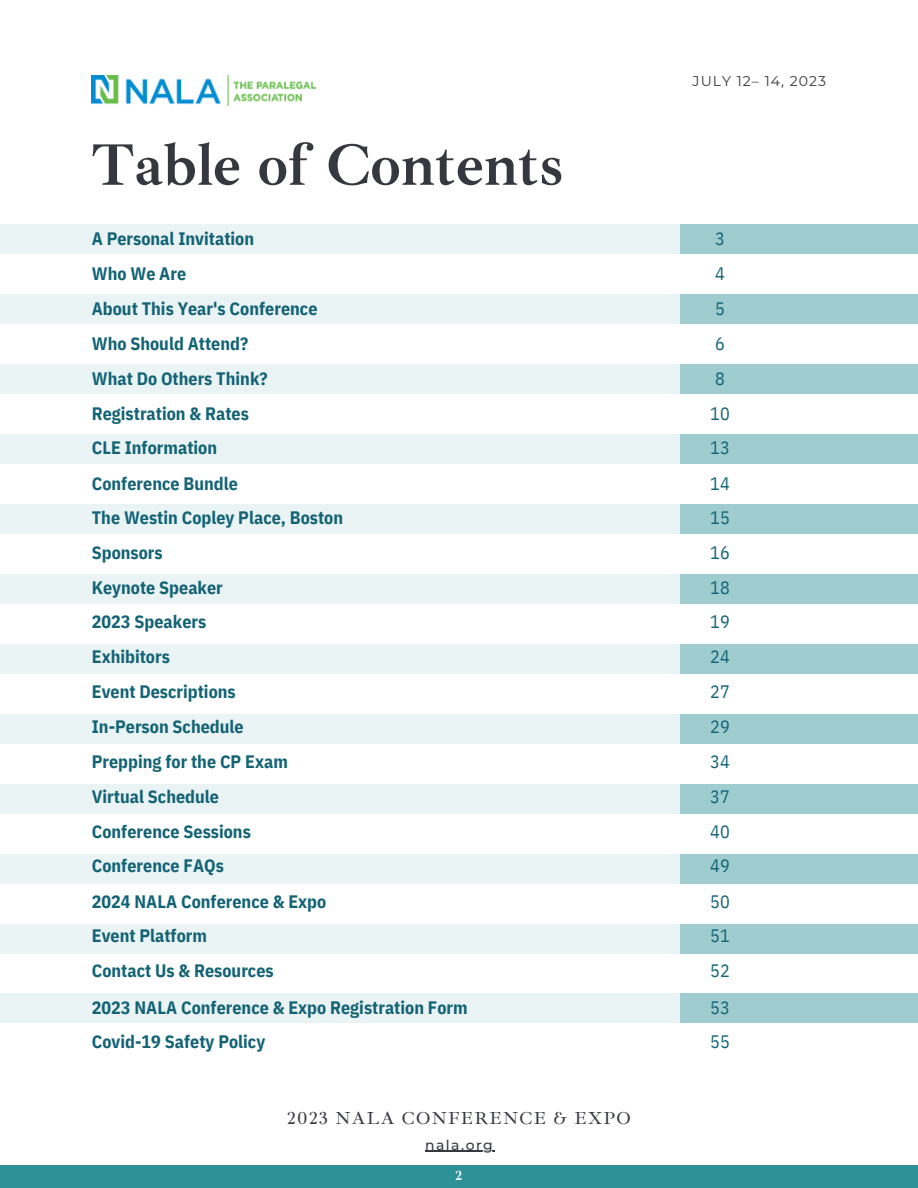
<style>
.page{position:relative;width:918px;height:1188px;background:#fff}
.page>*{position:absolute;margin:0;border:0;box-sizing:border-box;transform-origin:0 0}
.t1{font:700 60px "Ibarra Real Nova";color:#36383f}
.t2{font:700 18px "IBM Plex Sans Cond";color:#136375}
.t3{font:18px "IBM Plex Sans Cond";color:#136375}
.t4{font:17.85px "Ibarra Real Nova";letter-spacing:.07em;color:#36383f}
.t5{font:14.1px "Montserrat";letter-spacing:.07em;color:#36383f}
.t6{font:500 13.95px "Montserrat";letter-spacing:.105em;color:#36383f}
.t7{font:700 13.5px "Ibarra Real Nova";color:#fff}
</style>
<div class="page">
<img style="left:92px;top:76px;width:224px;height:30px">
<div style="left:0;top:225px;width:918px;height:29px;background:#ebf4f5"></div>
<div style="left:680px;top:225px;width:238px;height:29px;background:#9fcccf"></div>
<hr style="left:425px;top:1151px;width:69px;height:1px;background:#36383f">
<div style="left:0;top:1165px;width:918px;height:23px;background:#2f9198"></div>
<div style="left:0;top:295px;width:918px;height:29px;background:#ebf4f5"></div>
<div style="left:680px;top:295px;width:238px;height:29px;background:#9fcccf"></div>
<div style="left:0;top:365px;width:918px;height:29px;background:#ebf4f5"></div>
<div style="left:680px;top:365px;width:238px;height:29px;background:#9fcccf"></div>
<div style="left:0;top:434px;width:918px;height:29px;background:#ebf4f5"></div>
<div style="left:680px;top:434px;width:238px;height:29px;background:#9fcccf"></div>
<div style="left:0;top:504px;width:918px;height:30px;background:#ebf4f5"></div>
<div style="left:680px;top:504px;width:238px;height:30px;background:#9fcccf"></div>
<div style="left:0;top:574px;width:918px;height:30px;background:#ebf4f5"></div>
<div style="left:680px;top:574px;width:238px;height:30px;background:#9fcccf"></div>
<div style="left:0;top:644px;width:918px;height:29px;background:#ebf4f5"></div>
<div style="left:680px;top:644px;width:238px;height:29px;background:#9fcccf"></div>
<div style="left:0;top:714px;width:918px;height:29px;background:#ebf4f5"></div>
<div style="left:680px;top:714px;width:238px;height:29px;background:#9fcccf"></div>
<div style="left:0;top:784px;width:918px;height:29px;background:#ebf4f5"></div>
<div style="left:680px;top:784px;width:238px;height:29px;background:#9fcccf"></div>
<div style="left:0;top:854px;width:918px;height:29px;background:#ebf4f5"></div>
<div style="left:680px;top:854px;width:238px;height:29px;background:#9fcccf"></div>
<div style="left:0;top:924px;width:918px;height:29px;background:#ebf4f5"></div>
<div style="left:680px;top:924px;width:238px;height:29px;background:#9fcccf"></div>
<div style="left:0;top:994px;width:918px;height:29px;background:#ebf4f5"></div>
<div style="left:680px;top:994px;width:238px;height:29px;background:#9fcccf"></div>
<p class="t1" style="left:92px;top:128px;width:473px">Table of Contents</p>
<p class="t5" style="left:693px;top:72px;width:135px">JULY 12– 14, 2023</p>
<p class="t2" style="left:92px;top:226px;width:164px">A Personal Invitation</p>
<p class="t3" style="left:715px;top:226px;width:11px">3</p>
<p class="t2" style="left:92px;top:261px;width:96px">Who We Are</p>
<p class="t3" style="left:715px;top:261px;width:11px">4</p>
<p class="t2" style="left:92px;top:296px;width:227px">About This Year's Conference</p>
<p class="t3" style="left:715px;top:296px;width:11px">5</p>
<p class="t2" style="left:92px;top:331px;width:158px">Who Should Attend?</p>
<p class="t3" style="left:715px;top:331px;width:11px">6</p>
<p class="t2" style="left:92px;top:366px;width:177px">What Do Others Think?</p>
<p class="t3" style="left:715px;top:366px;width:11px">8</p>
<p class="t2" style="left:92px;top:401px;width:159px">Registration &amp; Rates</p>
<p class="t3" style="left:710px;top:401px;width:21px">10</p>
<p class="t2" style="left:92px;top:436px;width:127px">CLE Information</p>
<p class="t3" style="left:710px;top:436px;width:21px">13</p>
<p class="t2" style="left:92px;top:471px;width:148px">Conference Bundle</p>
<p class="t3" style="left:710px;top:471px;width:21px">14</p>
<p class="t2" style="left:92px;top:506px;width:253px">The Westin Copley Place, Boston</p>
<p class="t3" style="left:710px;top:506px;width:21px">15</p>
<p class="t2" style="left:92px;top:541px;width:72px">Sponsors</p>
<p class="t3" style="left:710px;top:541px;width:21px">16</p>
<p class="t2" style="left:92px;top:575px;width:133px">Keynote Speaker</p>
<p class="t3" style="left:710px;top:575px;width:21px">18</p>
<p class="t2" style="left:92px;top:609px;width:116px">2023 Speakers</p>
<p class="t3" style="left:710px;top:609px;width:21px">19</p>
<p class="t2" style="left:92px;top:644px;width:80px">Exhibitors</p>
<p class="t3" style="left:710px;top:644px;width:21px">24</p>
<p class="t2" style="left:92px;top:679px;width:145px">Event Descriptions</p>
<p class="t3" style="left:710px;top:679px;width:21px">27</p>
<p class="t2" style="left:92px;top:714px;width:153px">In-Person Schedule</p>
<p class="t3" style="left:710px;top:714px;width:21px">29</p>
<p class="t2" style="left:92px;top:749px;width:198px">Prepping for the CP Exam</p>
<p class="t3" style="left:710px;top:749px;width:21px">34</p>
<p class="t2" style="left:92px;top:784px;width:129px">Virtual Schedule</p>
<p class="t3" style="left:710px;top:784px;width:21px">37</p>
<p class="t2" style="left:92px;top:819px;width:161px">Conference Sessions</p>
<p class="t3" style="left:710px;top:819px;width:21px">40</p>
<p class="t2" style="left:92px;top:854px;width:134px">Conference FAQs</p>
<p class="t3" style="left:710px;top:854px;width:21px">49</p>
<p class="t2" style="left:92px;top:889px;width:236px">2024 NALA Conference &amp; Expo</p>
<p class="t3" style="left:710px;top:889px;width:21px">50</p>
<p class="t2" style="left:92px;top:924px;width:117px">Event Platform</p>
<p class="t3" style="left:710px;top:924px;width:21px">51</p>
<p class="t2" style="left:92px;top:959px;width:183px">Contact Us &amp; Resources</p>
<p class="t3" style="left:710px;top:959px;width:21px">52</p>
<p class="t2" style="left:92px;top:995px;width:377px">2023 NALA Conference &amp; Expo Registration Form</p>
<p class="t3" style="left:710px;top:995px;width:21px">53</p>
<p class="t2" style="left:92px;top:1029px;width:175px">Covid-19 Safety Policy</p>
<p class="t3" style="left:710px;top:1029px;width:21px">55</p>
<p class="t4" style="left:287px;top:1108px;width:345px">2023 NALA CONFERENCE &amp; EXPO</p>
<p class="t6" style="left:425px;top:1136px;width:69px">nala.org</p>
<p class="t7" style="left:456px;top:1168px;width:8px">2</p>
</div>
